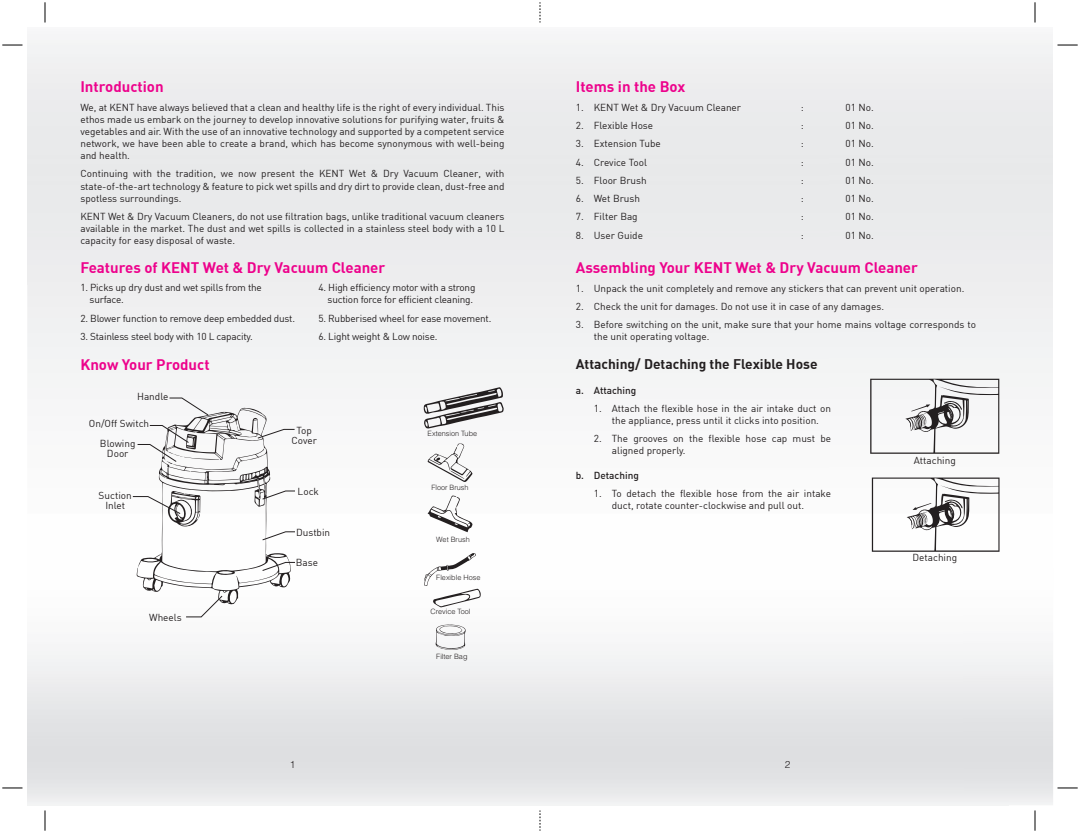
<style>
.page{position:relative;width:1080px;height:833px;background:#fff}
.page>*{position:absolute;margin:0;border:0;box-sizing:border-box;transform-origin:0 0}
.t1{font:700 15px "DIN";color:#ed028c}
.t2{font:700 13.75px "DIN";color:#231f20}
.t3{font:10px/12px "DIN";color:#231f20;text-align:center}
.t4{font:10px/12px "DIN";letter-spacing:-.02em;color:#231f20}
.t5{font:500 10px "DIN";color:#231f20}
.t6{font:300 10px "Helvetica";color:#231f20}
.t7{font:300 7.25px "Helvetica";color:#231f20}
</style>
<div class="page">
<img style="left:27px;top:651px;width:1px;height:145px">
<img style="left:28px;top:515px;width:1025px;height:281px">
<svg style="left:45px;top:2px;width:1px;height:21px"></svg>
<svg style="left:2px;top:45px;width:20px;height:1px"></svg>
<svg style="left:2px;top:787px;width:20px;height:1px"></svg>
<svg style="left:45px;top:810px;width:1px;height:20px"></svg>
<svg style="left:540px;top:2px;width:1px;height:20px"></svg>
<svg style="left:540px;top:810px;width:1px;height:20px"></svg>
<svg style="left:1035px;top:2px;width:1px;height:21px"></svg>
<svg style="left:1058px;top:45px;width:20px;height:1px"></svg>
<svg style="left:1058px;top:787px;width:20px;height:1px"></svg>
<svg style="left:1035px;top:810px;width:1px;height:20px"></svg>
<svg style="left:132px;top:397px;width:163px;height:220px"></svg>
<svg style="left:424px;top:387px;width:80px;height:41px"></svg>
<svg style="left:427px;top:443px;width:45px;height:39px"></svg>
<svg style="left:424px;top:553px;width:57px;height:54px"></svg>
<svg style="left:435px;top:624px;width:31px;height:26px"></svg>
<svg style="left:428px;top:495px;width:45px;height:37px"></svg>
<svg style="left:870px;top:378px;width:129px;height:76px"></svg>
<svg style="left:872px;top:477px;width:128px;height:74px"></svg>
<h1 class="t1" style="left:80px;top:77px;width:85px">Introduction</h1>
<p class="t3" style="left:80px;top:101px;width:426px;text-align:justify">We, at KENT have always believed that a clean and healthy life is the right of every individual. This ethos made us embark on the journey to develop innovative solutions for purifying water, fruits &amp; vegetables and air. With the use of an innovative technology and supported by a competent service network, we have been able to create a brand, which has become synonymous with well-being and health.</p>
<p class="t3" style="left:80px;top:168px;width:426px;text-align:justify">Continuing with the tradition, we now present the KENT Wet &amp; Dry Vacuum Cleaner, with state-of-the-art technology &amp; feature to pick wet spills and dry dirt to provide clean, dust-free and spotless surroundings.</p>
<p class="t3" style="left:80px;top:210px;width:426px;text-align:justify">KENT Wet &amp; Dry Vacuum Cleaners, do not use filtration bags, unlike traditional vacuum cleaners available in the market. The dust and wet spills is collected in a stainless steel body with a 10 L capacity for easy disposal of waste.</p>
<h1 class="t1" style="left:80px;top:258px;width:306px">Features of KENT Wet &amp; Dry Vacuum Cleaner</h1>
<p class="t4" style="left:90px;top:282px;width:174px;text-indent:-9px">1. Picks up dry dust and wet spills from the surface.</p>
<p class="t4" style="left:80px;top:312px;width:216px">2. Blower function to remove deep embedded dust.</p>
<p class="t4" style="left:80px;top:330px;width:174px">3. Stainless steel body with 10 L capacity.</p>
<h1 class="t1" style="left:80px;top:355px;width:131px">Know Your Product</h1>
<p class="t3" style="left:137px;top:390px;width:33px">Handle</p>
<p class="t4" style="left:318px;top:282px;width:159px;text-align:right">4. High efficiency motor with a strong suction force for efficient cleaning.</p>
<p class="t4" style="left:318px;top:312px;width:174px">5. Rubberised wheel for ease movement.</p>
<p class="t4" style="left:318px;top:330px;width:121px">6. Light weight &amp; Low noise.</p>
<p class="t3" style="left:89px;top:417px;width:62px">On/Off Switch</p>
<p class="t3" style="left:100px;top:438px;width:37px;line-height:10px">Blowing<br>Door</p>
<p class="t3" style="left:99px;top:490px;width:35px;line-height:10px">Suction<br>Inlet</p>
<p class="t3" style="left:149px;top:611px;width:34px">Wheels</p>
<p class="t3" style="left:292px;top:425px;width:27px;line-height:10px">Top<br>Cover</p>
<p class="t3" style="left:298px;top:485px;width:23px">Lock</p>
<p class="t3" style="left:296px;top:526px;width:36px">Dustbin</p>
<p class="t3" style="left:296px;top:556px;width:24px">Base</p>
<p class="t7" style="left:428px;top:428px;width:51px">Extension Tube</p>
<p class="t7" style="left:431px;top:482px;width:39px">Floor Brush</p>
<p class="t7" style="left:436px;top:534px;width:35px">Wet Brush</p>
<p class="t7" style="left:436px;top:572px;width:46px">Flexible Hose</p>
<p class="t7" style="left:431px;top:607px;width:41px">Crevice Tool</p>
<p class="t7" style="left:436px;top:652px;width:33px">Filter Bag</p>
<h1 class="t1" style="left:576px;top:77px;width:111px">Items in the Box</h1>
<p class="t3" style="left:576px;top:101px;width:167px">1. KENT Wet &amp; Dry Vacuum Cleaner</p>
<p class="t3" style="left:801px;top:101px;width:4px">:</p>
<p class="t3" style="left:846px;top:101px;width:30px">01 No.</p>
<p class="t3" style="left:576px;top:119px;width:79px">2. Flexible Hose</p>
<p class="t3" style="left:801px;top:119px;width:4px">:</p>
<p class="t3" style="left:846px;top:119px;width:30px">01 No.</p>
<p class="t3" style="left:576px;top:137px;width:87px">3. Extension Tube</p>
<p class="t3" style="left:801px;top:137px;width:4px">:</p>
<p class="t3" style="left:846px;top:137px;width:30px">01 No.</p>
<p class="t3" style="left:576px;top:156px;width:73px">4. Crevice Tool</p>
<p class="t3" style="left:801px;top:156px;width:4px">:</p>
<p class="t3" style="left:846px;top:156px;width:30px">01 No.</p>
<p class="t3" style="left:576px;top:174px;width:72px">5. Floor Brush</p>
<p class="t3" style="left:801px;top:174px;width:4px">:</p>
<p class="t3" style="left:846px;top:174px;width:30px">01 No.</p>
<p class="t3" style="left:576px;top:192px;width:66px">6. Wet Brush</p>
<p class="t3" style="left:801px;top:192px;width:4px">:</p>
<p class="t3" style="left:846px;top:192px;width:30px">01 No.</p>
<p class="t3" style="left:576px;top:210px;width:63px">7. Filter Bag</p>
<p class="t3" style="left:801px;top:210px;width:4px">:</p>
<p class="t3" style="left:846px;top:210px;width:30px">01 No.</p>
<p class="t3" style="left:576px;top:229px;width:69px">8. User Guide</p>
<p class="t3" style="left:801px;top:229px;width:4px">:</p>
<p class="t3" style="left:846px;top:229px;width:30px">01 No.</p>
<h1 class="t1" style="left:576px;top:258px;width:344px">Assembling Your KENT Wet &amp; Dry Vacuum Cleaner</h1>
<p class="t3" style="left:576px;top:282px;width:390px">1. Unpack the unit completely and remove any stickers that can prevent unit operation.</p>
<p class="t3" style="left:576px;top:300px;width:310px">2. Check the unit for damages. Do not use it in case of any damages.</p>
<p class="t3" style="left:594px;top:318px;width:384px;text-align:left;text-indent:-18px">3. Before switching on the unit, make sure that your home mains voltage corresponds to the unit operating voltage.</p>
<h2 class="t2" style="left:576px;top:355px;width:243px">Attaching/ Detaching the Flexible Hose</h2>
<p class="t5" style="left:576px;top:384px;width:62px">a. Attaching</p>
<p class="t3" style="left:594px;top:402px;width:239px">1. Attach the flexible hose in the air intake duct on the appliance, press until it clicks into position.</p>
<p class="t3" style="left:612px;top:432px;width:221px;text-align:left;text-indent:-18px">2. The grooves on the flexible hose cap must be aligned properly.</p>
<p class="t5" style="left:576px;top:469px;width:65px">b. Detaching</p>
<p class="t3" style="left:612px;top:487px;width:221px;text-align:left;text-indent:-18px">1. To detach the flexible hose from the air intake duct, rotate counter-clockwise and pull out.</p>
<p class="t3" style="left:914px;top:453px;width:44px">Attaching</p>
<p class="t3" style="left:913px;top:551px;width:46px">Detaching</p>
<p class="t6" style="left:290px;top:758px;width:7px">1</p>
<p class="t6" style="left:785px;top:758px;width:7px">2</p>
</div>
